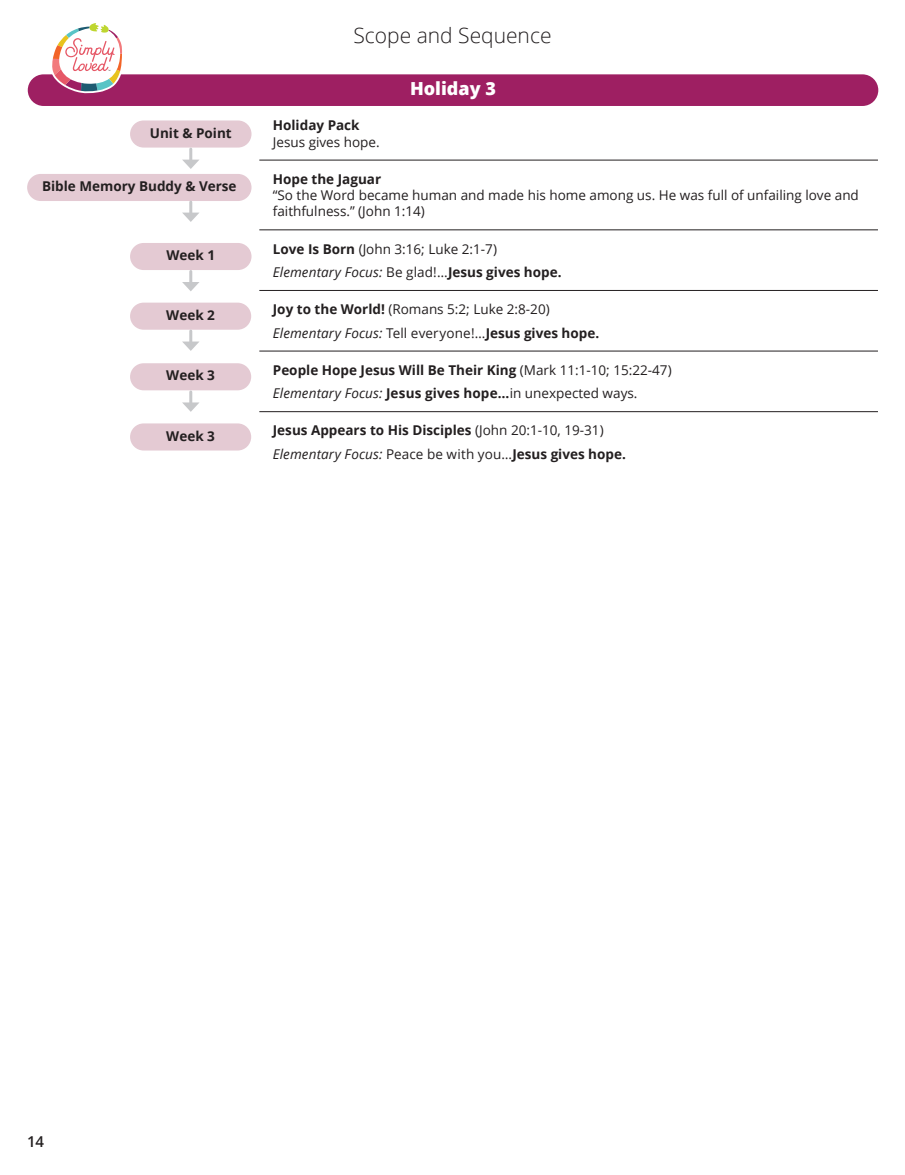
<style>
.page{position:relative;width:905px;height:1175px;background:#fff}
.page>*{position:absolute;margin:0;border:0;box-sizing:border-box;transform-origin:0 0}
.t1{font:300 21px "Open Sans";color:#231f20}
.t2{font:800 18px "Open Sans";color:#fff}
.t3{font:600 15px "Open Sans";color:#231f20}
.t4{font:700 13.5px/23.2px "Open Sans";color:#231f20}
.t5{font:13.5px/23.2px "Open Sans";color:#231f20}
.s1{font-weight:700}
.s2{font-style:italic}
.s3{font-weight:400}
.s4{font-weight:400;font-style:italic}
</style>
<div class="page">
<div style="left:27px;top:174px;width:224px;height:27px;background:#e4cad3;border-radius:14px"></div>
<div style="left:130px;top:120px;width:121px;height:28px;background:#e4cad3;border-radius:14px"></div>
<div style="left:130px;top:243px;width:121px;height:27px;background:#e4cad3;border-radius:14px"></div>
<div style="left:130px;top:303px;width:121px;height:27px;background:#e4cad3;border-radius:14px"></div>
<div style="left:130px;top:363px;width:121px;height:27px;background:#e4cad3;border-radius:14px"></div>
<div style="left:130px;top:423px;width:121px;height:27px;background:#e4cad3;border-radius:14px"></div>
<div style="left:28px;top:74px;width:850px;height:32px;background:#9e1f62;border-radius:16px"></div>
<svg style="left:182px;top:149px;width:17px;height:20px"></svg>
<svg style="left:182px;top:202px;width:17px;height:20px"></svg>
<hr style="left:189px;top:271px;width:3px;height:14px;background:#c7c8ca">
<svg style="left:182px;top:282px;width:17px;height:9px"></svg>
<svg style="left:182px;top:331px;width:17px;height:20px"></svg>
<svg style="left:182px;top:392px;width:17px;height:20px"></svg>
<hr style="left:259px;top:160px;width:619px;height:1px;background:#231f20">
<hr style="left:259px;top:230px;width:619px;height:1px;background:#231f20">
<hr style="left:259px;top:290px;width:619px;height:1px;background:#231f20">
<hr style="left:259px;top:351px;width:619px;height:1px;background:#231f20">
<hr style="left:259px;top:411px;width:619px;height:1px;background:#231f20">
<svg style="left:49px;top:23px;width:75px;height:71px"></svg>
<p class="t4" style="left:150px;top:121px;width:83px">Unit &amp; Point</p>
<p class="t4" style="left:42px;top:174px;width:196px">Bible Memory Buddy &amp; Verse</p>
<p class="t4" style="left:166px;top:243px;width:50px">Week 1</p>
<p class="t4" style="left:166px;top:303px;width:50px">Week 2</p>
<p class="t4" style="left:166px;top:363px;width:50px">Week 3</p>
<p class="t4" style="left:166px;top:423px;width:50px">Week 3</p>
<h1 class="t1" style="left:353px;top:21px;width:199px">Scope and Sequence</h1>
<h2 class="t2" style="left:410px;top:75px;width:87px">Holiday 3</h2>
<p class="t4" style="left:273px;top:113px;width:88px">Holiday Pack</p>
<p class="t5" style="left:273px;top:130px;width:108px">Jesus gives hope.</p>
<p class="t4" style="left:273px;top:167px;width:110px">Hope the Jaguar</p>
<p class="t5" style="left:273px;top:187px;width:587px;line-height:16.2px">“So the Word became human and made his home among us. He was full of unfailing love and faithfulness.” (John 1:14)</p>
<p class="t5" style="left:273px;top:237px;width:290px"><span class="s1">Love Is Born</span> (John 3:16; Luke 2:1-7)<br><span class="s2">Elementary Focus:</span> Be glad!…<span class="s1">Jesus gives hope.</span></p>
<p class="t5" style="left:273px;top:297px;width:328px"><span class="s1">Joy to the World!</span> (Romans 5:2; Luke 2:8-20)<br><span class="s2">Elementary Focus:</span> Tell everyone!…<span class="s1">Jesus gives hope.</span></p>
<p class="t4" style="left:273px;top:358px;width:400px">People Hope Jesus Will Be Their King <span class="s3">(Mark 11:1-10; 15:22-47)<br></span><span class="s4">Elementary Focus:</span> Jesus gives hope…<span class="s3">in unexpected ways.</span></p>
<p class="t4" style="left:273px;top:418px;width:354px">Jesus Appears to His Disciples <span class="s3">(John 20:1-10, 19-31)<br></span><span class="s4">Elementary Focus:</span> <span class="s3">Peace be with you…</span>Jesus gives hope.</p>
<p class="t3" style="left:27px;top:1131px;width:19px">14</p>
</div>
